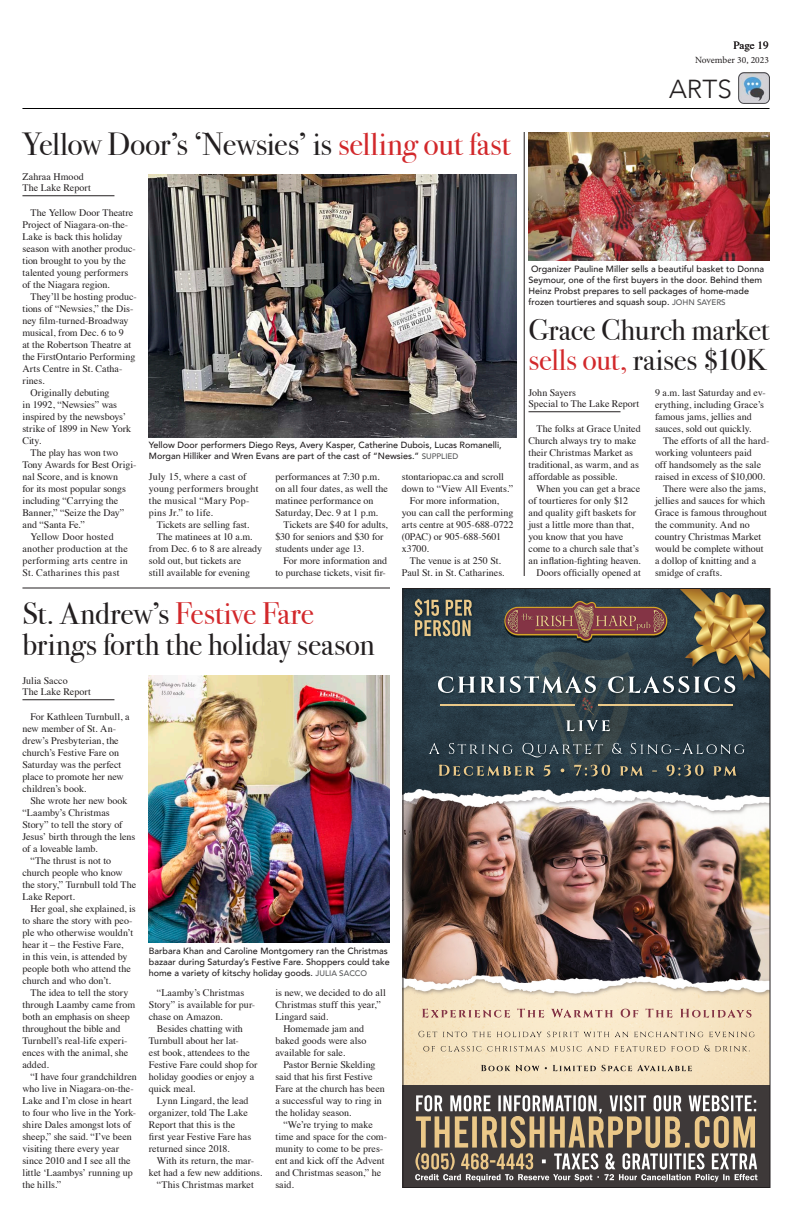
<style>
.page{position:relative;width:792px;height:1224px;background:#fff}
.page>*{position:absolute;margin:0;border:0;box-sizing:border-box;transform-origin:0 0}
.NewsHeadTLR{font:32px "Bodoni Svty Two ITCTT";letter-spacing:-.01em;color:#231f20}
.NewsHeadTLR-2{font:31px/31px "Bodoni Svty Two ITCTT";letter-spacing:-.005em;color:#231f20}
.NewsHeadTLR-3{font:30px/30px "Bodoni Svty Two ITCTT";letter-spacing:-.005em;color:#231f20}
.t1{font:300 26px "Avenir";color:#231f20}
.Folio_Line{font:11px "Times";color:#231f20}
.BodyCopyTLR{font:10px/12px "Times";color:#231f20}
.BodyCopyTLR-2{font:10px/12px "Times";letter-spacing:.02em;color:#231f20}
.Byline_2{font:10px "Times";letter-spacing:.005em;color:#231f20}
.Byline_1{font:10px "Times";letter-spacing:.005em;color:#231f20}
.Folio_Line-2{font:9.5px "Minion Pro";color:#231f20}
.CutlineTLR{font:500 9px/11px "Avenir";color:#231f20}
.s1{color:#d2282b}
.s2{font-size:8px;color:#57585a}
</style>
<div class="page">
<img style="left:404px;top:590px;width:364px;height:495px">
<img style="left:598px;top:704px;width:135px;height:2px">
<img style="left:440px;top:704px;width:135px;height:2px">
<img style="left:404px;top:1085px;width:364px;height:101px">
<hr style="left:22px;top:108px;width:748px;height:1px;background:#000">
<img style="left:738px;top:72px;width:31px;height:31px">
<hr style="left:524px;top:132px;width:1px;height:444px;background:#231f20">
<hr style="left:22px;top:196px;width:92px;height:1px;background:#231f20">
<img style="left:149px;top:174px;width:368px;height:263px">
<hr style="left:22px;top:700px;width:92px;height:1px;background:#231f20">
<img style="left:149px;top:675px;width:241px;height:268px">
<hr style="left:22px;top:588px;width:368px;height:1px;background:#231f20">
<hr style="left:529px;top:412px;width:92px;height:1px;background:#231f20">
<img style="left:529px;top:132px;width:241px;height:129px">
<p class="NewsHeadTLR" style="left:22px;top:118px;width:489px">Yellow Door’s ‘Newsies’ is <span class="s1">selling out fast</span></p>
<p class="Byline_1" style="left:22px;top:167px;width:63px">Zahraa Hmood</p>
<p class="Byline_2" style="left:22px;top:178px;width:70px">The Lake Report</p>
<p class="BodyCopyTLR" style="left:22px;top:206px;width:115px;text-indent:8px">The Yellow Door Theatre<br>Project of Niagara-on-the-<br>Lake is back this holiday season with another produc&shy;tion brought to you by the talented young performers of the Niagara region.</p>
<p class="BodyCopyTLR" style="left:22px;top:290px;width:116px;text-indent:8px">They’ll be hosting produc&shy;tions of “Newsies,” the Dis&shy;ney film-turned-Broadway musical, from Dec. 6 to 9<br>at the Robertson Theatre at the FirstOntario Performing<br>Arts Centre in St. Catha&shy;rines.</p>
<p class="BodyCopyTLR" style="left:22px;top:386px;width:110px;text-indent:8px">Originally debuting<br>in 1992, “Newsies” was inspired by the newsboys’ strike of 1899 in New York<br>City.</p>
<p class="BodyCopyTLR" style="left:22px;top:446px;width:116px;text-indent:8px">The play has won two<br>Tony Awards for Best Origi&shy;nal Score, and is known<br>for its most popular songs including “Carrying the<br>Banner,” “Seize the Day” and “Santa Fe.”</p>
<p class="BodyCopyTLR-2" style="left:22px;top:530px;width:107px;text-indent:8px">Yellow Door hosted another production at the performing arts centre in<br>St. Catharines this past</p>
<p class="CutlineTLR" style="left:149px;top:439px;width:354px">Yellow Door performers Diego Reys, Avery Kasper, Catherine Dubois, Lucas Romanelli,<br>Morgan Hilliker and Wren Evans are part of the cast of “Newsies.” <span class="s2">SUPPLIED</span></p>
<p class="BodyCopyTLR-2" style="left:149px;top:470px;width:111px">July 15, where a cast of young performers brought the musical “Mary Pop&shy;pins Jr.” to life.</p>
<p class="BodyCopyTLR" style="left:157px;top:518px;width:94px">Tickets are selling fast.</p>
<p class="BodyCopyTLR" style="left:149px;top:530px;width:115px;text-indent:8px">The matinees at 10 a.m. from Dec. 6 to 8 are already sold out, but tickets are<br>still available for evening</p>
<p class="BodyCopyTLR" style="left:275px;top:470px;width:114px">performances at 7:30 p.m. on all four dates, as well the matinee performance on<br>Saturday, Dec. 9 at 1 p.m.</p>
<p class="BodyCopyTLR" style="left:275px;top:518px;width:114px;text-indent:8px">Tickets are $40 for adults, $30 for seniors and $30 for students under age 13.</p>
<p class="BodyCopyTLR" style="left:275px;top:554px;width:113px;text-align:right">For more information and to purchase tickets, visit fir-</p>
<p class="BodyCopyTLR" style="left:402px;top:470px;width:113px">stontariopac.ca and scroll down to “View All Events.”</p>
<p class="BodyCopyTLR" style="left:402px;top:494px;width:113px;text-indent:8px">For more information, you can call the performing arts centre at 905-688-0722 (0PAC) or 905-688-5601 x3700.</p>
<p class="BodyCopyTLR" style="left:402px;top:554px;width:104px;text-align:center">The venue is at 250 St.<br>Paul St. in St. Catharines.</p>
<p class="NewsHeadTLR-2" style="left:22px;top:595px;width:354px">St. Andrew’s <span class="s1">Festive Fare </span>brings forth the holiday season</p>
<p class="Byline_1" style="left:22px;top:671px;width:47px">Julia Sacco</p>
<p class="Byline_2" style="left:22px;top:682px;width:70px">The Lake Report</p>
<p class="BodyCopyTLR" style="left:22px;top:710px;width:108px;text-indent:8px">For Kathleen Turnbull, a new member of St. An&shy;drew’s Presbyterian, the church’s Festive Fare on<br>Saturday was the perfect place to promote her new children’s book.</p>
<p class="BodyCopyTLR" style="left:22px;top:794px;width:115px;text-indent:8px">She wrote her new book “Laamby’s Christmas<br>Story” to tell the story of<br>Jesus’ birth through the lens of a loveable lamb.</p>
<p class="BodyCopyTLR" style="left:22px;top:854px;width:115px;text-indent:8px">“The thrust is not to church people who know the story,” Turnbull told The<br>Lake Report.</p>
<p class="BodyCopyTLR" style="left:22px;top:902px;width:115px;text-indent:8px">Her goal, she explained, is to share the story with peo&shy;ple who otherwise wouldn’t hear it – the Festive Fare,<br>in this vein, is attended by people both who attend the church and who don’t.</p>
<p class="BodyCopyTLR" style="left:22px;top:986px;width:114px;text-indent:8px">The idea to tell the story through Laamby came from both an emphasis on sheep throughout the bible and<br>Turnbell’s real-life experi&shy;ences with the animal, she added.</p>
<p class="BodyCopyTLR" style="left:22px;top:1070px;width:116px;text-indent:8px">“I have four grandchildren who live in Niagara-on-the-<br>Lake and I’m close in heart to four who live in the York&shy;shire Dales amongst lots of sheep,” she said. “I’ve been visiting there every year since 2010 and I see all the little ‘Laambys’ running up the hills.”</p>
<p class="CutlineTLR" style="left:149px;top:944px;width:243px">Barbara Khan and Caroline Montgomery ran the Christmas bazaar during Saturday’s Festive Fare. Shoppers could take home a variety of kitschy holiday goods. <span class="s2">JULIA SACCO</span></p>
<p class="BodyCopyTLR" style="left:149px;top:986px;width:108px;text-indent:8px">“Laamby’s Christmas<br>Story” is available for pur&shy;chase on Amazon.</p>
<p class="BodyCopyTLR" style="left:149px;top:1022px;width:110px;text-indent:8px">Besides chatting with<br>Turnbull about her lat-<br>est book, attendees to the<br>Festive Fare could shop for holiday goodies or enjoy a quick meal.</p>
<p class="BodyCopyTLR" style="left:149px;top:1094px;width:104px;text-indent:8px">Lynn Lingard, the lead organizer, told The Lake<br>Report that this is the first year Festive Fare has returned since 2018.</p>
<p class="BodyCopyTLR" style="left:149px;top:1154px;width:115px;text-align:center">With its return, the mar-<br>ket had a few new additions.</p>
<p class="BodyCopyTLR" style="left:157px;top:1178px;width:98px">“This Christmas market</p>
<p class="BodyCopyTLR" style="left:275px;top:986px;width:112px">is new, we decided to do all<br>Christmas stuff this year,”<br>Lingard said.</p>
<p class="BodyCopyTLR" style="left:275px;top:1022px;width:92px;text-indent:8px">Homemade jam and baked goods were also available for sale.</p>
<p class="BodyCopyTLR" style="left:275px;top:1058px;width:111px;text-indent:8px">Pastor Bernie Skelding said that his first Festive<br>Fare at the church has been a successful way to ring in the holiday season.</p>
<p class="BodyCopyTLR" style="left:275px;top:1118px;width:113px;text-indent:8px">“We’re trying to make time and space for the com&shy;munity to come to be pres&shy;ent and kick off the Advent and Christmas season,” he said.</p>
<p class="Folio_Line" style="left:733px;top:35px;width:37px">Page 19</p>
<p class="Folio_Line-2" style="left:695px;top:54px;width:75px">November 30, 2023</p>
<p class="t1" style="left:669px;top:74px;width:64px">ARTS</p>
<p class="CutlineTLR" style="left:529px;top:263px;width:237px">Organizer Pauline Miller sells a beautiful basket to Donna Seymour, one of the first buyers in the door. Behind them Heinz Probst prepares to sell packages of home-made frozen tourtieres and squash soup. <span class="s2">JOHN SAYERS</span></p>
<p class="NewsHeadTLR-3" style="left:529px;top:312px;width:242px">Grace Church market <span class="s1">sells out,</span> raises $10K</p>
<p class="Byline_1" style="left:529px;top:383px;width:49px">John Sayers</p>
<p class="Byline_2" style="left:529px;top:394px;width:112px">Special to The Lake Report</p>
<p class="BodyCopyTLR" style="left:529px;top:422px;width:114px;text-indent:8px">The folks at Grace United<br>Church always try to make their Christmas Market as traditional, as warm, and as affordable as possible.</p>
<p class="BodyCopyTLR" style="left:529px;top:482px;width:114px;text-indent:8px">When you can get a brace of tourtieres for only $12 and quality gift baskets for just a little more than that, you know that you have come to a church sale that’s an inflation-fighting heaven.</p>
<p class="BodyCopyTLR" style="left:537px;top:566px;width:106px">Doors officially opened at</p>
<p class="BodyCopyTLR" style="left:655px;top:386px;width:112px">9 a.m. last Saturday and ev&shy;erything, including Grace’s famous jams, jellies and sauces, sold out quickly.</p>
<p class="BodyCopyTLR" style="left:655px;top:434px;width:116px;text-indent:8px">The efforts of all the hard&shy;working volunteers paid<br>off handsomely as the sale raised in excess of $10,000.</p>
<p class="BodyCopyTLR" style="left:655px;top:482px;width:113px;text-indent:8px">There were also the jams, jellies and sauces for which<br>Grace is famous throughout the community. And no country Christmas Market would be complete without a dollop of knitting and a smidge of crafts.</p>
</div>
